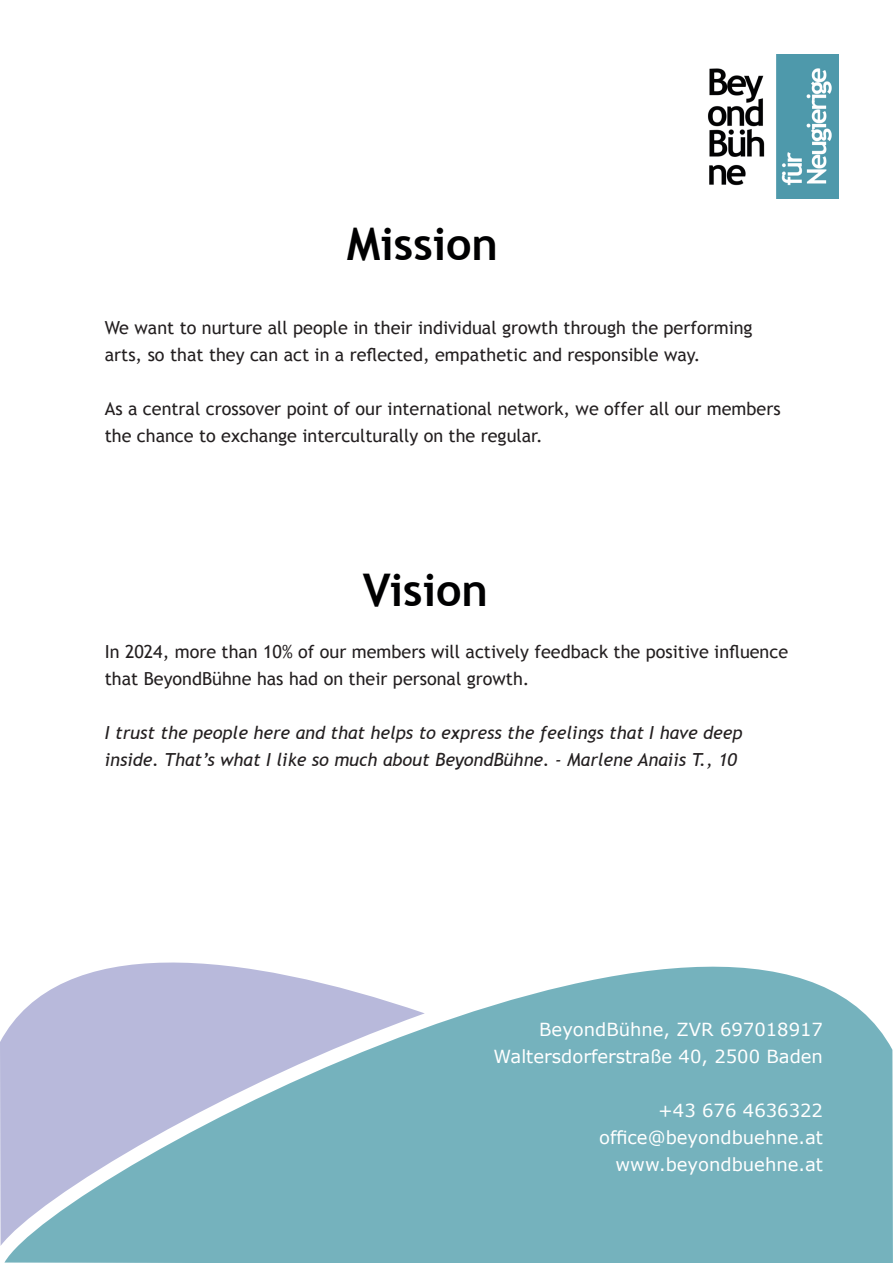
<style>
.page{position:relative;width:893px;height:1263px;background:#fff}
.page>*{position:absolute;margin:0;border:0;box-sizing:border-box;transform-origin:0 0}
.t1{font:700 45px "Trebuchet MS";color:#000001}
.t2{font:18px/27px "Trebuchet MS";color:#231f20}
.t3{font:italic 18px/27px "Trebuchet MS";color:#231f20}
.t4{font:18px/27px "Verdana";color:#fff;text-align:right}
</style>
<div class="page">
<svg style="left:4px;top:966px;width:889px;height:297px;fill:#75b2bd"></svg>
<svg style="left:0;top:962px;width:425px;height:284px;fill:#b8b9db"></svg>
<img style="left:708px;top:55px;width:131px;height:144px">
<p class="t1" style="left:347px;top:216px;width:153px">Mission</p>
<p class="t2" style="left:105px;top:314px;width:649px">We want to nurture all people in their individual growth through the performing</p>
<p class="t2" style="left:105px;top:341px;width:597px">arts, so that they can act in a reflected, empathetic and responsible way.</p>
<p class="t2" style="left:105px;top:395px;width:677px">As a central crossover point of our international network, we offer all our members</p>
<p class="t2" style="left:105px;top:422px;width:439px">the chance to exchange interculturally on the regular.</p>
<p class="t1" style="left:363px;top:561px;width:127px">Vision</p>
<p class="t2" style="left:105px;top:638px;width:685px">In 2024, more than 10% of our members will actively feedback the positive influence that BeyondBühne has had on their personal growth.</p>
<p class="t3" style="left:105px;top:719px;width:639px">I trust the people here and that helps to express the feelings that I have deep inside. That’s what I like so much about BeyondBühne. - Marlene Anaiis T., 10</p>
<p class="t4" style="left:539px;top:1016px;width:285px">BeyondBühne, ZVR 697018917</p>
<p class="t4" style="left:494px;top:1043px;width:331px">Waltersdorferstraße 40, 2500 Baden</p>
<p class="t4" style="left:599px;top:1097px;width:225px">+43 676 4636322 office@beyondbuehne.at www.beyondbuehne.at</p>
</div>
